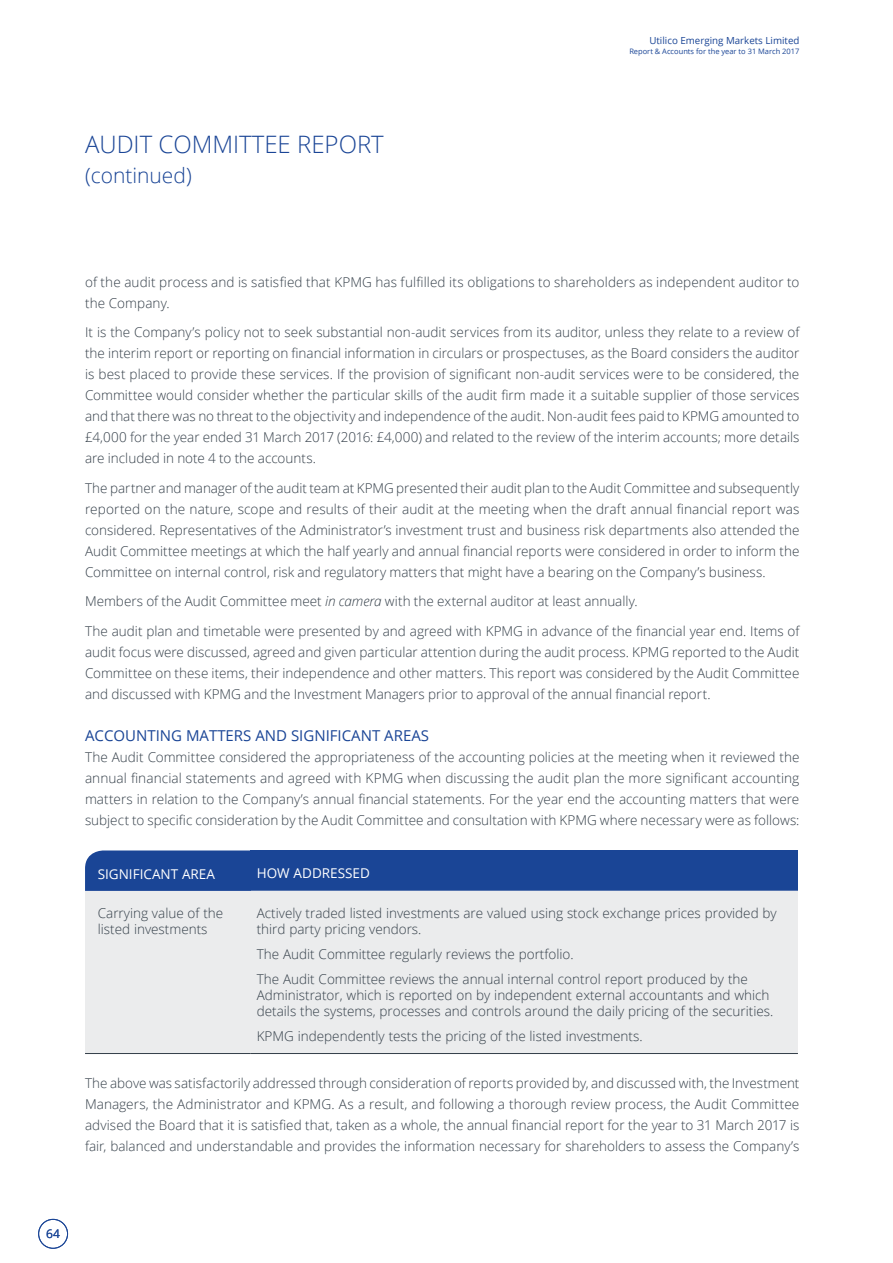
<style>
.page{position:relative;width:893px;height:1263px;background:#fff}
.page>*{position:absolute;margin:0;border:0;box-sizing:border-box;transform-origin:0 0}
.t1{font:300 24px "Open Sans";color:#1a4596}
.t2{font:300 21px "Open Sans";color:#1a4596}
.t3{font:15px "Open Sans";color:#1a4596}
.t4{font:300 13.5px/21px "Open Sans";color:#333e48}
.t5{font:13.5px "Open Sans";color:#fff}
.t6{font:12px "Open Sans";color:#1a4596}
.t7{font:9.75px "Open Sans";color:#1a4596}
.t8{font:7.5px "Open Sans";color:#1a4596}
.s1{font-style:italic}
</style>
<div class="page">
<div style="left:38px;top:1219px;width:30px;height:30px;border:1px solid #1a4596;border-radius:50%"></div>
<div style="left:251px;top:850px;width:547px;height:41px;background:#1a4596"></div>
<div style="left:85px;top:891px;width:713px;height:162px;background:#ebeced"></div>
<hr style="left:85px;top:1053px;width:166px;height:1px;background:#333e48">
<hr style="left:251px;top:1053px;width:547px;height:1px;background:#333e48">
<div style="left:85px;top:850px;width:166px;height:41px;background:#1a4596"></div>
<h1 class="t1" style="left:85px;top:128px;width:300px">AUDIT COMMITTEE REPORT</h1>
<h2 class="t2" style="left:85px;top:161px;width:108px">(continued)</h2>
<p class="t7" style="left:649px;top:33px;width:151px">Utilico Emerging Markets Limited</p>
<p class="t8" style="left:629px;top:46px;width:172px">Report &amp; Accounts for the year to 31 March 2017</p>
<p class="t4" style="left:85px;top:271px;width:716px">of the audit process and is satisfied that KPMG has fulfilled its obligations to shareholders as independent auditor to the Company.</p>
<p class="t4" style="left:85px;top:321px;width:716px;text-align:justify">It is the Company’s policy not to seek substantial non-audit services from its auditor, unless they relate to a review of the interim report or reporting on financial information in circulars or prospectuses, as the Board considers the auditor is best placed to provide these services. If the provision of significant non-audit services were to be considered, the Committee would consider whether the particular skills of the audit firm made it a suitable supplier of those services and that there was no threat to the objectivity and independence of the audit. Non-audit fees paid to KPMG amounted to £4,000 for the year ended 31 March 2017 (2016: £4,000) and related to the review of the interim accounts; more details are included in note 4 to the accounts.</p>
<p class="t4" style="left:85px;top:477px;width:716px;text-align:justify">The partner and manager of the audit team at KPMG presented their audit plan to the Audit Committee and subsequently reported on the nature, scope and results of their audit at the meeting when the draft annual financial report was considered. Representatives of the Administrator’s investment trust and business risk departments also attended the Audit Committee meetings at which the half yearly and annual financial reports were considered in order to inform the Committee on internal control, risk and regulatory matters that might have a bearing on the Company’s business.</p>
<p class="t4" style="left:85px;top:586px;width:716px;line-height:29.5px">Members of the Audit Committee meet <span class="s1">in camera</span> with the external auditor at least annually.<br>The audit plan and timetable were presented by and agreed with KPMG in advance of the financial year end. Items of</p>
<p class="t4" style="left:85px;top:641px;width:716px;text-align:justify">audit focus were discussed, agreed and given particular attention during the audit process. KPMG reported to the Audit Committee on these items, their independence and other matters. This report was considered by the Audit Committee and discussed with KPMG and the Investment Managers prior to approval of the annual financial report.</p>
<p class="t3" style="left:85px;top:725px;width:346px">ACCOUNTING MATTERS AND SIGNIFICANT AREAS</p>
<p class="t4" style="left:85px;top:746px;width:716px;text-align:justify">The Audit Committee considered the appropriateness of the accounting policies at the meeting when it reviewed the annual financial statements and agreed with KPMG when discussing the audit plan the more significant accounting matters in relation to the Company’s annual financial statements. For the year end the accounting matters that were subject to specific consideration by the Audit Committee and consultation with KPMG where necessary were as follows:</p>
<p class="t5" style="left:257px;top:864px;width:115px">HOW ADDRESSED</p>
<p class="t4" style="left:98px;top:905px;width:127px;line-height:16.2px">Carrying value of the listed investments</p>
<p class="t4" style="left:257px;top:905px;width:521px;line-height:16.2px">Actively traded listed investments are valued using stock exchange prices provided by third party pricing vendors.</p>
<p class="t4" style="left:257px;top:941px;width:493px;line-height:24.8px">The Audit Committee regularly reviews the portfolio.<br>The Audit Committee reviews the annual internal control report produced by the</p>
<p class="t4" style="left:257px;top:986px;width:518px;line-height:16.2px">Administrator, which is reported on by independent external accountants and which details the systems, processes and controls around the daily pricing of the securities.</p>
<p class="t4" style="left:257px;top:1025px;width:387px">KPMG independently tests the pricing of the listed investments.</p>
<p class="t4" style="left:85px;top:1072px;width:716px;text-align:justify">The above was satisfactorily addressed through consideration of reports provided by, and discussed with, the Investment Managers, the Administrator and KPMG. As a result, and following a thorough review process, the Audit Committee advised the Board that it is satisfied that, taken as a whole, the annual financial report for the year to 31 March 2017 is fair, balanced and understandable and provides the information necessary for shareholders to assess the Company’s</p>
<p class="t5" style="left:98px;top:865px;width:119px">SIGNIFICANT AREA</p>
<p class="t6" style="left:46px;top:1225px;width:15px">64</p>
</div>
